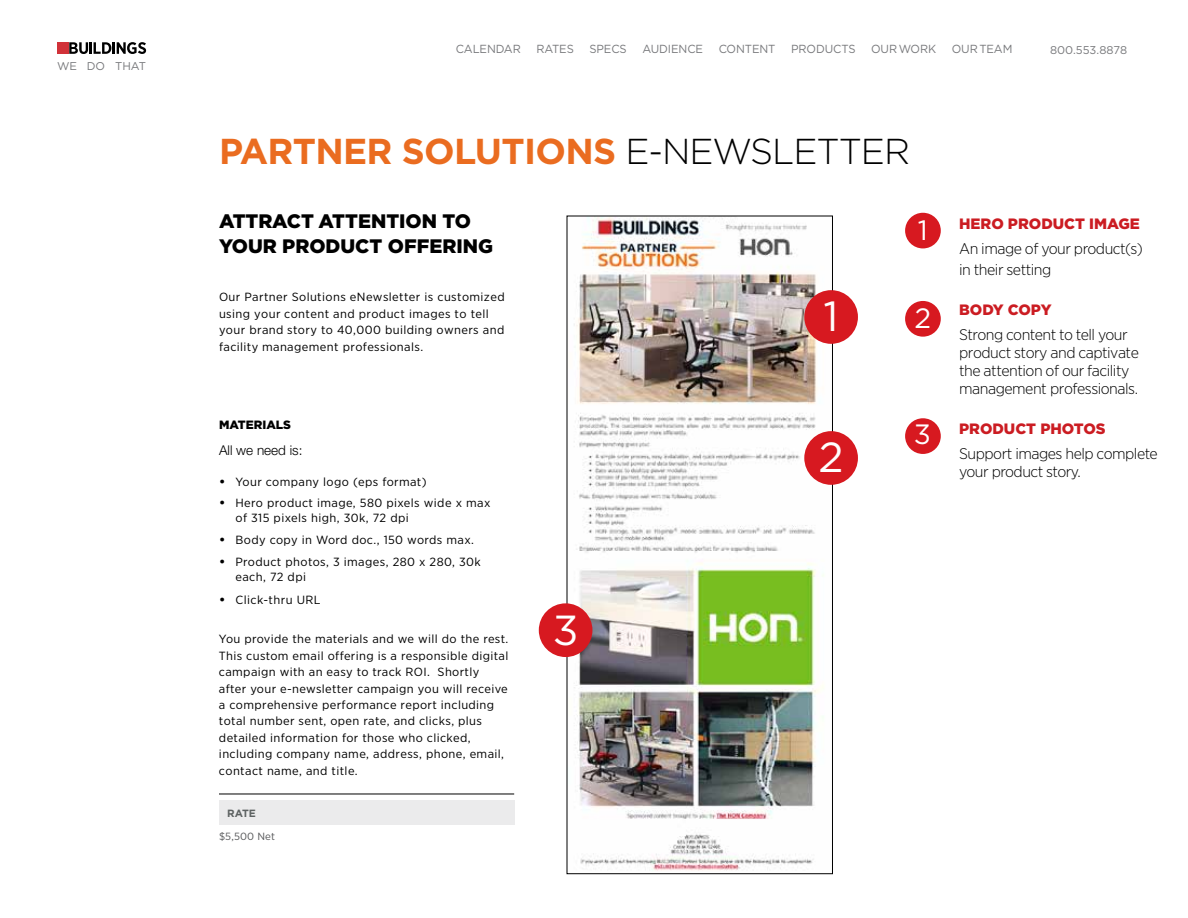
<style>
.page{position:relative;width:1188px;height:918px;background:#fff}
.page>*{position:absolute;margin:0;border:0;box-sizing:border-box;transform-origin:0 0}
.t1{font:42px "Gotham";color:#fff}
.t2{font:700 36px "Gotham";letter-spacing:-.02em;color:#ea6c20}
.t3{font:27.9px "Gotham";color:#fff}
.t4{font:900 19.5px/24.8px "Gotham";color:#000}
.t5{font:300 15.3px/18px "Gotham Narrow";letter-spacing:-.03em;color:#000;scale:1.06 1}
.t6{font:900 15px "Gotham";color:#cb1c22}
.t7{font:300 13.5px "Helvetica Neue LT Std";color:#000}
.t8{font:900 12px "Gotham";color:#000}
.t9{font:11.85px/16.5px "Gotham Narrow";letter-spacing:.03em;color:#000;scale:1.09 1}
.t10{font:11.7px "Gotham";letter-spacing:-.01em;color:#77787b;scale:.96 1}
.t11{font:11.25px "Gotham";color:#77787b}
.t12{font:10.5px "Gotham Narrow";color:#58595b;scale:1.09 1}
.t13{font:700 10.5px "Gotham";color:#5d6262}
.s1{font-weight:300;color:#000}
.s2{font-weight:700;font-size:12.75px}
</style>
<div class="page">
<div style="left:57px;top:42px;width:12px;height:12px;background:#d13239"></div>
<svg style="left:69px;top:42px;width:77px;height:12px"></svg>
<img style="left:571px;top:218px;width:255px;height:653px">
<div style="left:905px;top:213px;width:36px;height:35px;background:#d71920;border-radius:50%"></div>
<div style="left:905px;top:301px;width:36px;height:36px;background:#d71920;border-radius:50%"></div>
<div style="left:905px;top:418px;width:36px;height:36px;background:#d71920;border-radius:50%"></div>
<div style="left:804px;top:290px;width:54px;height:54px;background:#d71920;border-radius:50%"></div>
<div style="left:804px;top:431px;width:54px;height:54px;background:#d71920;border-radius:50%"></div>
<div style="left:539px;top:603px;width:53px;height:54px;background:#d71920;border-radius:50%"></div>
<div style="left:219px;top:800px;width:295px;height:25px;background:#ebebec"></div>
<hr style="left:219px;top:794px;width:295px;height:1px;background:#000">
<p class="t11" style="left:57px;top:59px;width:91px">WE DO THAT</p>
<p class="t10" style="left:456px;top:42px;width:69px">CALENDAR</p>
<p class="t10" style="left:536px;top:42px;width:41px">RATES</p>
<p class="t10" style="left:589px;top:42px;width:40px">SPECS</p>
<p class="t10" style="left:642px;top:42px;width:65px">AUDIENCE</p>
<p class="t10" style="left:719px;top:42px;width:61px">CONTENT</p>
<p class="t10" style="left:791px;top:42px;width:69px">PRODUCTS</p>
<p class="t10" style="left:871px;top:42px;width:69px">OUR WORK</p>
<p class="t10" style="left:952px;top:42px;width:65px">OUR TEAM</p>
<p class="t11" style="left:1050px;top:43px;width:79px">800.553.8878</p>
<h2 class="t2" style="left:219px;top:127px;width:693px">PARTNER SOLUTIONS <span class="s1">E-NEWSLETTER</span></h2>
<h3 class="t4" style="left:219px;top:209px;width:276px">ATTRACT ATTENTION TO<br>YOUR PRODUCT OFFERING</h3>
<p class="t9" style="left:219px;top:288px;width:264px">Our Partner Solutions eNewsletter is customized using your content and product images to tell your brand story to 40,000 building owners and facility management professionals.</p>
<p class="t8" style="left:219px;top:416px;width:74px">MATERIALS</p>
<p class="t7" style="left:219px;top:442px;width:85px">All we need is:</p>
<p class="t9" style="left:219px;top:473px;width:192px"><span class="s2">•</span> Your company logo (eps format)</p>
<p class="t9" style="left:236px;top:495px;width:235px;line-height:15px;text-indent:-17px"><span class="s2">•</span> Hero product image, 580 pixels wide x max of 315 pixels high, 30k, 72 dpi</p>
<p class="t9" style="left:219px;top:531px;width:236px"><span class="s2">•</span> Body copy in Word doc., 150 words max.</p>
<p class="t9" style="left:235px;top:554px;width:227px;line-height:15px;text-indent:-16px"><span class="s2">•</span> Product photos, 3 images, 280 x 280, 30k each, 72 dpi</p>
<p class="t9" style="left:219px;top:591px;width:95px"><span class="s2">•</span> Click-thru URL</p>
<p class="t9" style="left:219px;top:630px;width:267px">You provide the materials and we will do the rest.<br>This custom email offering is a responsible digital campaign with an easy to track ROI. Shortly after your e-newsletter campaign you will receive a comprehensive performance report including total number sent, open rate, and clicks, plus detailed information for those who clicked, including company name, address, phone, email, contact name, and title.</p>
<p class="t13" style="left:227px;top:806px;width:30px">RATE</p>
<p class="t12" style="left:219px;top:830px;width:53px">$5,500 Net</p>
<h1 class="t1" style="left:553px;top:603px;width:27px">3</h1>
<h1 class="t1" style="left:824px;top:290px;width:17px">1</h1>
<h1 class="t1" style="left:819px;top:431px;width:27px">2</h1>
<h3 class="t3" style="left:918px;top:212px;width:11px">1</h3>
<h3 class="t3" style="left:915px;top:301px;width:18px">2</h3>
<h3 class="t3" style="left:914px;top:416px;width:19px">3</h3>
<p class="t6" style="left:959px;top:213px;width:182px">HERO PRODUCT IMAGE</p>
<p class="t5" style="left:959px;top:237px;width:175px;line-height:21px">An image of your product(s) in their setting</p>
<p class="t6" style="left:959px;top:299px;width:94px">BODY COPY</p>
<p class="t5" style="left:959px;top:325px;width:171px">Strong content to tell your product story and captivate the attention of our facility management professionals.</p>
<p class="t6" style="left:959px;top:419px;width:148px">PRODUCT PHOTOS</p>
<p class="t5" style="left:959px;top:444px;width:189px">Support images help complete your product story.</p>
</div>
